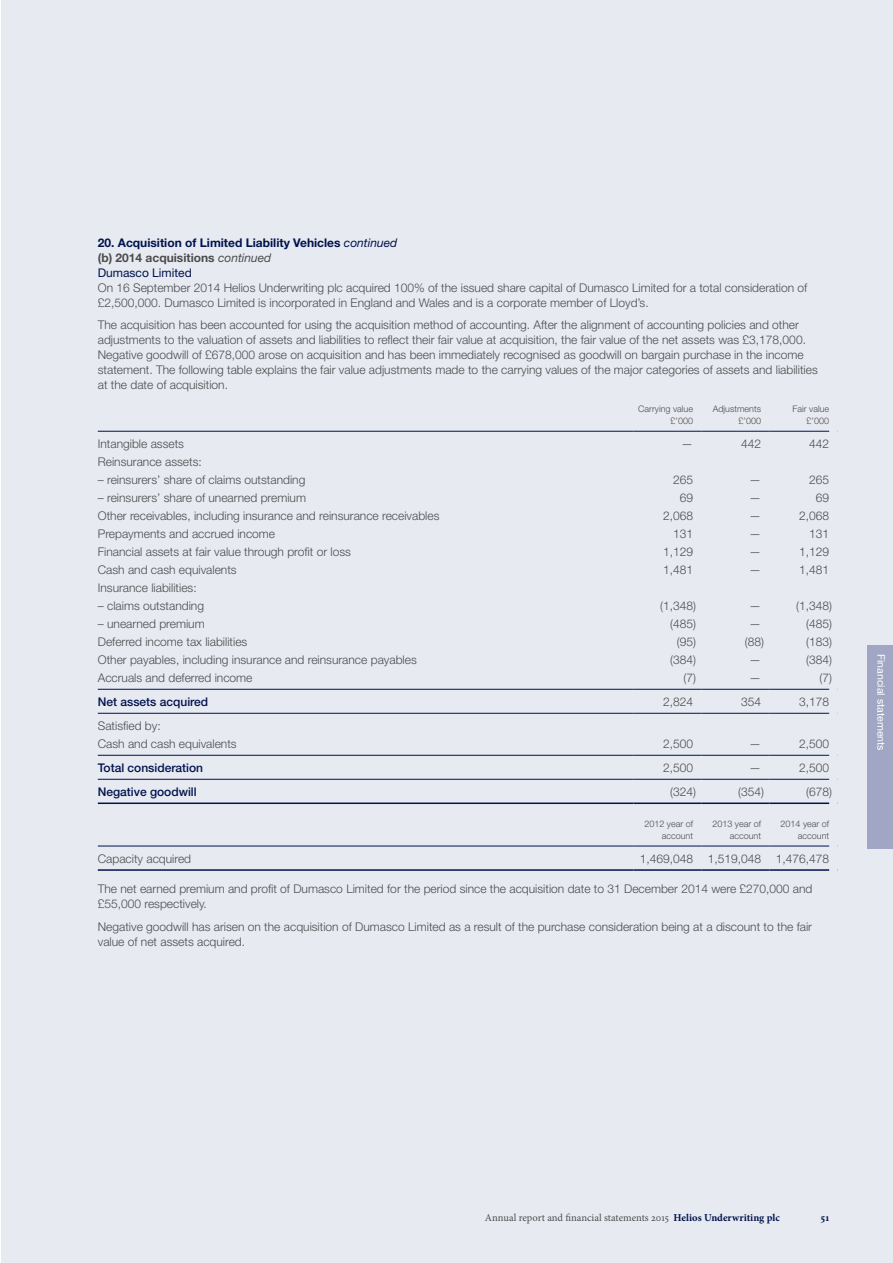
<style>
.page{position:relative;width:893px;height:1263px;background:#fff}
.page>*{position:absolute;margin:0;border:0;box-sizing:border-box;transform-origin:0 0}
.t1{font:300 12px/15px "Helvetica Neue LT Std";color:#4b4c4d}
.t2{font:700 12px/15px "Helvetica Neue LT Std";color:#00134d}
.t3{font:500 12px "Helvetica Neue LT Std";color:#00134d}
.t4{font:10.5px "Minion Pro";letter-spacing:-.005em;color:#4b4c4d}
.t5{font:10.5px "Helvetica Neue LT Std";color:#fff}
.t6{font:700 10.5px "Minion Pro";color:#00134d}
.t7{font:300 9px/12px "Helvetica Neue LT Std";color:#4b4c4d;text-align:right}
.s1{font-weight:400;font-style:italic}
.s2{color:#4b4c4d}
.s3{font-weight:400;font-style:italic;color:#4b4c4d}
.s4{font-weight:400}
.s5{font-weight:700;color:#00134d}
</style>
<div class="page">
<div style="left:1px;top:0;width:892px;height:1263px;background:#e7eaf1"></div>
<hr style="left:98px;top:431px;width:536px;height:1px;background:#00134d">
<hr style="left:634px;top:431px;width:68px;height:1px;background:#00134d">
<hr style="left:702px;top:431px;width:68px;height:1px;background:#00134d">
<hr style="left:770px;top:431px;width:68px;height:1px;background:#00134d">
<hr style="left:98px;top:689px;width:536px;height:1px;background:#00134d">
<hr style="left:634px;top:689px;width:68px;height:1px;background:#00134d">
<hr style="left:702px;top:689px;width:68px;height:1px;background:#00134d">
<hr style="left:770px;top:689px;width:68px;height:1px;background:#00134d">
<hr style="left:98px;top:713px;width:536px;height:1px;background:#00134d">
<hr style="left:634px;top:713px;width:68px;height:1px;background:#00134d">
<hr style="left:702px;top:713px;width:68px;height:1px;background:#00134d">
<hr style="left:770px;top:713px;width:68px;height:1px;background:#00134d">
<hr style="left:98px;top:755px;width:536px;height:1px;background:#00134d">
<hr style="left:634px;top:755px;width:68px;height:1px;background:#00134d">
<hr style="left:702px;top:755px;width:68px;height:1px;background:#00134d">
<hr style="left:770px;top:755px;width:68px;height:1px;background:#00134d">
<hr style="left:98px;top:779px;width:536px;height:1px;background:#00134d">
<hr style="left:634px;top:779px;width:68px;height:1px;background:#00134d">
<hr style="left:702px;top:779px;width:68px;height:1px;background:#00134d">
<hr style="left:770px;top:779px;width:68px;height:1px;background:#00134d">
<hr style="left:98px;top:802px;width:536px;height:2px;background:#00134d">
<hr style="left:634px;top:802px;width:68px;height:2px;background:#00134d">
<hr style="left:702px;top:802px;width:68px;height:2px;background:#00134d">
<hr style="left:770px;top:802px;width:68px;height:2px;background:#00134d">
<div style="left:829px;top:424px;width:9px;height:9px;background:#e7eaf1"></div>
<div style="left:829px;top:682px;width:9px;height:11px;background:#e7eaf1"></div>
<div style="left:829px;top:706px;width:9px;height:11px;background:#e7eaf1"></div>
<div style="left:829px;top:748px;width:9px;height:11px;background:#e7eaf1"></div>
<div style="left:829px;top:772px;width:9px;height:11px;background:#e7eaf1"></div>
<div style="left:829px;top:796px;width:9px;height:11px;background:#e7eaf1"></div>
<hr style="left:98px;top:846px;width:536px;height:1px;background:#00134d">
<hr style="left:634px;top:846px;width:68px;height:1px;background:#00134d">
<hr style="left:702px;top:846px;width:68px;height:1px;background:#00134d">
<hr style="left:770px;top:846px;width:68px;height:1px;background:#00134d">
<hr style="left:98px;top:869px;width:536px;height:2px;background:#00134d">
<hr style="left:634px;top:869px;width:68px;height:2px;background:#00134d">
<hr style="left:702px;top:869px;width:68px;height:2px;background:#00134d">
<hr style="left:770px;top:869px;width:68px;height:2px;background:#00134d">
<div style="left:829px;top:838px;width:9px;height:9px;background:#e7eaf1"></div>
<div style="left:829px;top:862px;width:9px;height:12px;background:#e7eaf1"></div>
<div style="left:867px;top:645px;width:26px;height:204px;background:#a0a6c3"></div>
<p class="t2" style="left:98px;top:235px;width:301px">20. Acquisition of Limited Liability Vehicles <span class="s1">continued </span><span class="s2">(b) 2014 acquisitions</span> <span class="s3">continued<br></span><span class="s4">Dumasco Limited</span></p>
<p class="t1" style="left:98px;top:280px;width:711px">On 16 September 2014 Helios Underwriting plc acquired 100% of the issued share capital of Dumasco Limited for a total consideration of £2,500,000. Dumasco Limited is incorporated in England and Wales and is a corporate member of Lloyd’s.</p>
<p class="t1" style="left:98px;top:317px;width:721px">The acquisition has been accounted for using the acquisition method of accounting. After the alignment of accounting policies and other adjustments to the valuation of assets and liabilities to reflect their fair value at acquisition, the fair value of the net assets was £3,178,000.<br>Negative goodwill of £678,000 arose on acquisition and has been immediately recognised as goodwill on bargain purchase in the income statement. The following table explains the fair value adjustments made to the carrying values of the major categories of assets and liabilities at the date of acquisition.</p>
<p class="t7" style="left:638px;top:402px;width:56px">Carrying value £’000</p>
<p class="t7" style="left:713px;top:402px;width:50px">Adjustments £’000</p>
<p class="t7" style="left:793px;top:402px;width:38px">Fair value £’000</p>
<p class="t1" style="left:98px;top:436px;width:88px">Intangible assets</p>
<p class="t1" style="left:681px;top:436px;width:13px">—</p>
<p class="t1" style="left:741px;top:436px;width:22px">442</p>
<p class="t1" style="left:809px;top:436px;width:22px">442</p>
<p class="t1" style="left:98px;top:454px;width:106px">Reinsurance assets:</p>
<p class="t1" style="left:98px;top:472px;width:209px">– reinsurers’ share of claims outstanding</p>
<p class="t1" style="left:673px;top:472px;width:22px">265</p>
<p class="t1" style="left:749px;top:472px;width:13px">—</p>
<p class="t1" style="left:809px;top:472px;width:22px">265</p>
<p class="t1" style="left:98px;top:490px;width:210px">– reinsurers’ share of unearned premium</p>
<p class="t1" style="left:680px;top:490px;width:15px">69</p>
<p class="t1" style="left:749px;top:490px;width:13px">—</p>
<p class="t1" style="left:816px;top:490px;width:15px">69</p>
<p class="t1" style="left:98px;top:508px;width:343px">Other receivables, including insurance and reinsurance receivables</p>
<p class="t1" style="left:663px;top:508px;width:32px">2,068</p>
<p class="t1" style="left:749px;top:508px;width:13px">—</p>
<p class="t1" style="left:799px;top:508px;width:32px">2,068</p>
<p class="t1" style="left:98px;top:526px;width:179px">Prepayments and accrued income</p>
<p class="t1" style="left:673px;top:526px;width:22px">131</p>
<p class="t1" style="left:749px;top:526px;width:13px">—</p>
<p class="t1" style="left:809px;top:526px;width:22px">131</p>
<p class="t1" style="left:98px;top:544px;width:255px">Financial assets at fair value through profit or loss</p>
<p class="t1" style="left:663px;top:544px;width:32px">1,129</p>
<p class="t1" style="left:749px;top:544px;width:13px">—</p>
<p class="t1" style="left:799px;top:544px;width:32px">1,129</p>
<p class="t1" style="left:98px;top:562px;width:140px">Cash and cash equivalents</p>
<p class="t1" style="left:663px;top:562px;width:32px">1,481</p>
<p class="t1" style="left:749px;top:562px;width:13px">—</p>
<p class="t1" style="left:799px;top:562px;width:32px">1,481</p>
<p class="t1" style="left:98px;top:580px;width:100px">Insurance liabilities:</p>
<p class="t1" style="left:98px;top:598px;width:108px">– claims outstanding</p>
<p class="t1" style="left:660px;top:598px;width:37px">(1,348)</p>
<p class="t1" style="left:749px;top:598px;width:13px">—</p>
<p class="t1" style="left:796px;top:598px;width:37px">(1,348)</p>
<p class="t1" style="left:98px;top:616px;width:108px">– unearned premium</p>
<p class="t1" style="left:670px;top:616px;width:27px">(485)</p>
<p class="t1" style="left:749px;top:616px;width:13px">—</p>
<p class="t1" style="left:806px;top:616px;width:27px">(485)</p>
<p class="t1" style="left:98px;top:634px;width:151px">Deferred income tax liabilities</p>
<p class="t1" style="left:677px;top:634px;width:21px">(95)</p>
<p class="t1" style="left:745px;top:634px;width:21px">(88)</p>
<p class="t1" style="left:806px;top:634px;width:27px">(183)</p>
<p class="t1" style="left:98px;top:652px;width:320px">Other payables, including insurance and reinsurance payables</p>
<p class="t1" style="left:670px;top:652px;width:27px">(384)</p>
<p class="t1" style="left:749px;top:652px;width:13px">—</p>
<p class="t1" style="left:806px;top:652px;width:27px">(384)</p>
<p class="t1" style="left:98px;top:670px;width:156px">Accruals and deferred income</p>
<p class="t1" style="left:683px;top:670px;width:14px">(7)</p>
<p class="t1" style="left:749px;top:670px;width:13px">—</p>
<p class="t1" style="left:820px;top:670px;width:14px">(7)</p>
<p class="t3" style="left:98px;top:694px;width:112px">Net assets acquired</p>
<p class="t1" style="left:663px;top:694px;width:32px">2,824</p>
<p class="t1" style="left:741px;top:694px;width:22px">354</p>
<p class="t1" style="left:799px;top:694px;width:32px">3,178</p>
<p class="t1" style="left:98px;top:716px;width:140px;line-height:18px">Satisfied by:<br>Cash and cash equivalents</p>
<p class="t1" style="left:663px;top:736px;width:32px">2,500</p>
<p class="t1" style="left:749px;top:736px;width:13px">—</p>
<p class="t1" style="left:799px;top:736px;width:32px">2,500</p>
<p class="t3" style="left:98px;top:760px;width:107px">Total consideration</p>
<p class="t1" style="left:663px;top:760px;width:32px">2,500</p>
<p class="t1" style="left:749px;top:760px;width:13px">—</p>
<p class="t1" style="left:799px;top:760px;width:32px">2,500</p>
<p class="t3" style="left:98px;top:784px;width:100px">Negative goodwill</p>
<p class="t1" style="left:670px;top:784px;width:27px">(324)</p>
<p class="t1" style="left:738px;top:784px;width:27px">(354)</p>
<p class="t1" style="left:806px;top:784px;width:27px">(678)</p>
<p class="t7" style="left:644px;top:817px;width:50px">2012 year of account</p>
<p class="t7" style="left:712px;top:817px;width:50px">2013 year of account</p>
<p class="t7" style="left:780px;top:817px;width:50px">2014 year of account</p>
<p class="t1" style="left:98px;top:850px;width:95px">Capacity acquired</p>
<p class="t1" style="left:640px;top:850px;width:191px">1,469,048 1,519,048 1,476,478</p>
<p class="t1" style="left:98px;top:881px;width:716px">The net earned premium and profit of Dumasco Limited for the period since the acquisition date to 31 December 2014 were £270,000 and £55,000 respectively.</p>
<p class="t1" style="left:98px;top:919px;width:716px">Negative goodwill has arisen on the acquisition of Dumasco Limited as a result of the purchase consideration being at a discount to the fair value of net assets acquired.</p>
<p class="t5" style="left:887px;top:654px;width:98px;rotate:90deg">Financial statements</p>
<p class="t4" style="left:485px;top:1210px;width:296px">Annual report and financial statements 2015 <span class="s5">Helios Underwriting plc</span></p>
<p class="t6" style="left:821px;top:1210px;width:10px">51</p>
</div>
